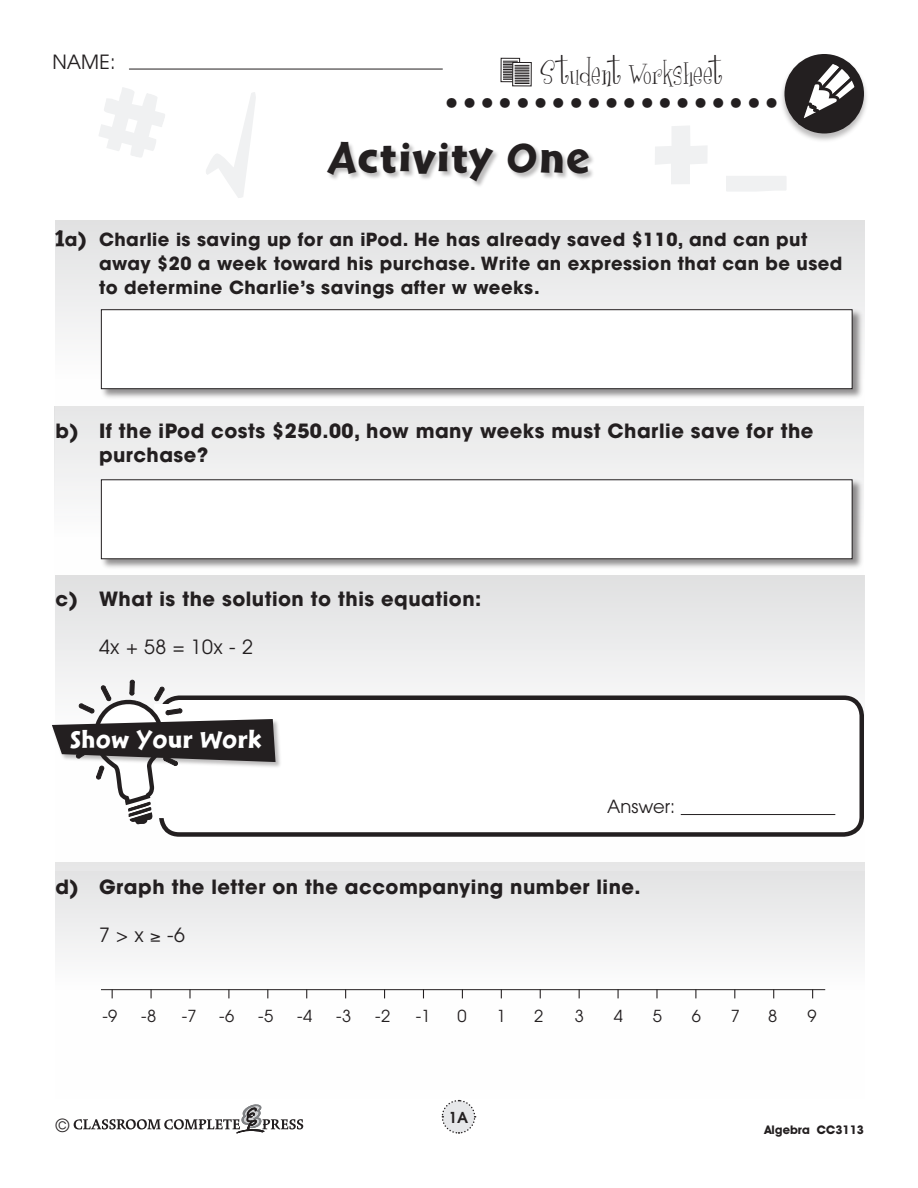
<style>
.page{position:relative;width:918px;height:1188px;background:#fff}
.page>*{position:absolute;margin:0;border:0;box-sizing:border-box;transform-origin:0 0}
.t1{font:46.5px "Cal Sans Heavy KB";letter-spacing:.045em;color:#231f20}
.t2{font:700 42px "Futura";color:#231f20}
.t3{font:31.5px "Girlsare Weird";letter-spacing:.01em;color:#231f20}
.t4{font:26.1px "Cal Sans Heavy KB";letter-spacing:.02em;color:#fff}
.t5{font:700 19.5px/24px "Avant Garde";letter-spacing:.025em;color:#231f20}
.t6{font:19.5px "Avant Garde";letter-spacing:.025em;color:#231f20}
.t7{font:700 18px/24px "Avant Garde";letter-spacing:.025em;color:#231f20}
.t8{font:18px "Avant Garde";color:#231f20}
.t9{font:16.5px "Avant Garde";color:#231f20}
.t10{font:600 15px "Avant Garde";color:#231f20}
.t11{font:700 12px "Avant Garde IT Cby BT";color:#231f20}
.s1{font-family:"Cal Sans Heavy KB";font-weight:400;font-size:24px}
.s2{font-size:19.5px}
</style>
<div class="page">
<hr style="left:129px;top:69px;width:313px;height:1px;background:#231f20">
<div style="left:779px;top:52px;width:90px;height:91px;background:#231f20;opacity:.3"></div>
<div style="left:784px;top:54px;width:80px;height:80px;background:#231f20;border-radius:50%"></div>
<svg style="left:797px;top:54px;width:67px;height:71px"></svg>
<svg style="left:503px;top:60px;width:15px;height:1px"></svg>
<div style="left:501px;top:58px;width:19px;height:24px;border:1px solid #231f20"></div>
<div style="left:512px;top:62px;width:20px;height:24px;border:1px solid #231f20"></div>
<svg style="left:503px;top:61px;width:27px;height:23px"></svg>
<svg style="left:441px;top:1099px;width:35px;height:35px"></svg>
<svg style="left:74px;top:1104px;width:229px;height:29px"></svg>
<div style="left:56px;top:862px;width:808px;height:236px;background:linear-gradient(to bottom,#e7e7e8,#fff)"></div>
<svg style="left:56px;top:575px;width:808px;height:296px"></svg>
<div style="left:56px;top:220px;width:808px;height:296px;background:#eaebeb"></div>
<div style="left:327px;top:141px;width:269px;height:47px;background:#231f20;opacity:.3"></div>
<svg style="left:99px;top:87px;width:66px;height:70px"></svg>
<svg style="left:655px;top:126px;width:52px;height:58px"></svg>
<svg style="left:726px;top:176px;width:60px;height:15px"></svg>
<svg style="left:206px;top:92px;width:50px;height:106px"></svg>
<div style="left:99px;top:308px;width:765px;height:93px;background:#231f20;opacity:.5"></div>
<div style="left:101px;top:310px;width:751px;height:79px;background:#fff"></div>
<div style="left:101px;top:309px;width:752px;height:80px;border:1px solid #231f20"></div>
<div style="left:99px;top:478px;width:765px;height:93px;background:#231f20;opacity:.5"></div>
<div style="left:101px;top:480px;width:751px;height:79px;background:#fff"></div>
<div style="left:101px;top:479px;width:752px;height:80px;border:1px solid #231f20"></div>
<div style="left:161px;top:698px;width:701px;height:136px;background:#fff;border-radius:18px"></div>
<div style="left:159px;top:695px;width:705px;height:142px;border:4px solid #231f20;border-radius:18px"></div>
<svg style="left:52px;top:679px;width:227px;height:148px"></svg>
<hr style="left:681px;top:814px;width:154px;height:1px;background:#231f20">
<hr style="left:101px;top:989px;width:724px;height:1px;background:#231f20">
<svg style="left:112px;top:989px;width:701px;height:9px"></svg>
<p class="t6" style="left:52px;top:50px;width:65px">NAME:</p>
<h3 class="t3" style="left:540px;top:54px;width:184px">Student Worksheet</h3>
<h2 class="t2" style="left:445px;top:64px;width:336px">...................</h2>
<h1 class="t1" style="left:328px;top:131px;width:263px">Activity One</h1>
<p class="t7" style="left:99px;top:227px;width:745px;text-indent:-44px"><span class="s1">1</span>a<span class="s2">)</span> Charlie is saving up for an iPod. He has already saved $110, and can put away $20 a week toward his purchase. Write an expression that can be used to determine Charlie’s savings after w weeks.</p>
<p class="t5" style="left:99px;top:418px;width:716px;text-indent:-44px">b) If the iPod costs $250.00, how many weeks must Charlie save for the purchase?</p>
<p class="t5" style="left:55px;top:586px;width:427px">c) What is the solution to this equation:</p>
<p class="t6" style="left:99px;top:635px;width:155px">4x + 58 = 10x - 2</p>
<h3 class="t4" style="left:70px;top:724px;width:193px">Show Your Work</h3>
<p class="t8" style="left:607px;top:796px;width:69px">Answer:</p>
<p class="t5" style="left:56px;top:874px;width:587px">d) Graph the letter on the accompanying number line.</p>
<p class="t6" style="left:99px;top:923px;width:87px">7 &gt; x ≥ -6</p>
<p class="t9" style="left:102px;top:1007px;width:17px">-9</p>
<p class="t9" style="left:141px;top:1007px;width:17px">-8</p>
<p class="t9" style="left:182px;top:1007px;width:17px">-7</p>
<p class="t9" style="left:219px;top:1007px;width:17px">-6</p>
<p class="t9" style="left:258px;top:1007px;width:17px">-5</p>
<p class="t9" style="left:297px;top:1007px;width:17px">-4</p>
<p class="t9" style="left:336px;top:1007px;width:17px">-3</p>
<p class="t9" style="left:375px;top:1007px;width:17px">-2</p>
<p class="t9" style="left:416px;top:1007px;width:17px">-1</p>
<p class="t9" style="left:458px;top:1007px;width:11px">0</p>
<p class="t9" style="left:497px;top:1007px;width:11px">1</p>
<p class="t9" style="left:534px;top:1007px;width:11px">2</p>
<p class="t9" style="left:575px;top:1007px;width:11px">3</p>
<p class="t9" style="left:614px;top:1007px;width:11px">4</p>
<p class="t9" style="left:653px;top:1007px;width:11px">5</p>
<p class="t9" style="left:692px;top:1007px;width:11px">6</p>
<p class="t9" style="left:731px;top:1007px;width:11px">7</p>
<p class="t9" style="left:768px;top:1007px;width:11px">8</p>
<p class="t9" style="left:807px;top:1007px;width:11px">9</p>
<p class="t10" style="left:449px;top:1107px;width:21px">1A</p>
<p class="t8" style="left:56px;top:1114px;width:15px">©</p>
<p class="t11" style="left:764px;top:1122px;width:101px">Algebra CC3113</p>
</div>
